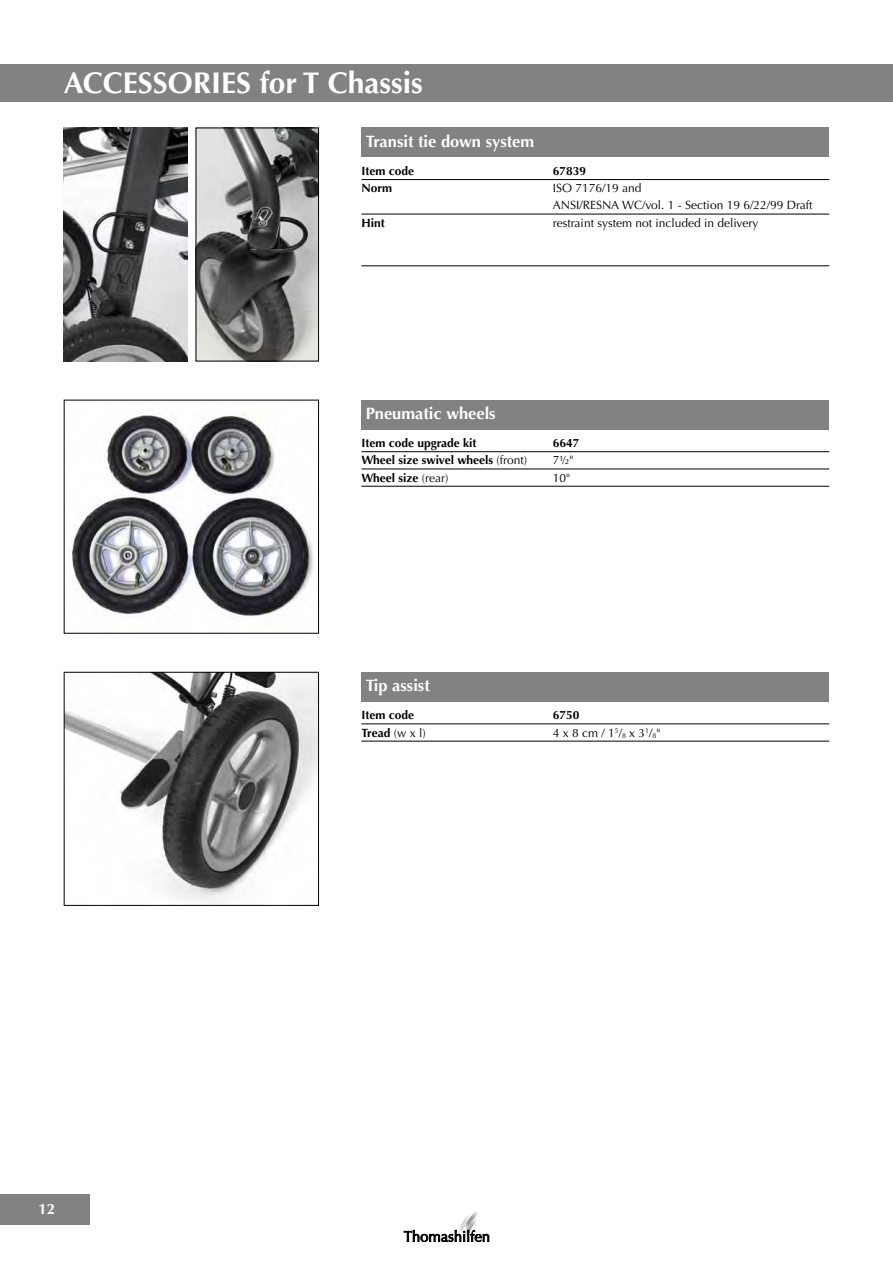
<style>
.page{position:relative;width:893px;height:1263px;background:#fff}
.page>*{position:absolute;margin:0;border:0;box-sizing:border-box;transform-origin:0 0}
.t1{font:700 30px "Optima";color:#fff}
.t2{font:700 16.5px "Optima";color:#fff}
.t3{font:700 15px "Optima";color:#fff}
.t4{font:12px/17.2px "Optima";color:#000}
.t5{font:700 12px "Optima";color:#000}
.s1{font-weight:400}
</style>
<div class="page">
<div style="left:0;top:64px;width:893px;height:37px;background:#818281"></div>
<div style="left:0;top:1194px;width:89px;height:31px;background:#818281"></div>
<svg style="left:404px;top:1212px;width:85px;height:30px"></svg>
<div style="left:361px;top:400px;width:468px;height:29px;background:#818281"></div>
<hr style="left:361px;top:451px;width:468px;height:1px;background:#000">
<hr style="left:361px;top:469px;width:468px;height:1px;background:#000">
<hr style="left:361px;top:486px;width:468px;height:1px;background:#000">
<img style="left:69px;top:413px;width:245px;height:204px">
<div style="left:361px;top:672px;width:468px;height:30px;background:#818281"></div>
<hr style="left:361px;top:723px;width:468px;height:1px;background:#000">
<hr style="left:361px;top:741px;width:468px;height:1px;background:#000">
<img style="left:66px;top:674px;width:251px;height:228px">
<div style="left:64px;top:672px;width:255px;height:234px;border:1px solid #000"></div>
<img style="left:198px;top:130px;width:119px;height:229px">
<div style="left:196px;top:128px;width:123px;height:233px;border:1px solid #000"></div>
<img style="left:64px;top:128px;width:123px;height:233px">
<div style="left:361px;top:128px;width:468px;height:29px;background:#818281"></div>
<hr style="left:361px;top:179px;width:468px;height:1px;background:#000">
<hr style="left:361px;top:214px;width:468px;height:1px;background:#000">
<hr style="left:361px;top:265px;width:468px;height:1px;background:#000">
<h1 class="t1" style="left:64px;top:65px;width:361px">Accessori es for T Chassis</h1>
<h2 class="t2" style="left:366px;top:132px;width:170px">Transit tie down system</h2>
<p class="t5" style="left:361px;top:164px;width:54px">Item code</p>
<p class="t5" style="left:553px;top:164px;width:35px">67839</p>
<p class="t5" style="left:361px;top:181px;width:32px">Norm</p>
<p class="t4" style="left:553px;top:180px;width:261px">ISO 7176/19 and<br>ANSI/RESNA WC/vol. 1 - Section 19 6/22/99 Draft</p>
<p class="t5" style="left:361px;top:216px;width:25px">Hint</p>
<p class="t4" style="left:553px;top:214px;width:207px">restraint system not included in delivery</p>
<h2 class="t2" style="left:366px;top:404px;width:132px">Pneumatic wheels</h2>
<p class="t5" style="left:361px;top:436px;width:116px">Item code upgrade kit</p>
<p class="t5" style="left:553px;top:436px;width:28px">6647</p>
<p class="t5" style="left:361px;top:453px;width:167px">Wheel size swivel wheels <span class="s1">(front)</span></p>
<p class="t4" style="left:553px;top:452px;width:22px">7½"</p>
<p class="t5" style="left:361px;top:470px;width:89px">Wheel size <span class="s1">(rear)</span></p>
<p class="t4" style="left:553px;top:469px;width:19px">10"</p>
<h2 class="t2" style="left:366px;top:676px;width:66px">Tip assist</h2>
<p class="t5" style="left:361px;top:708px;width:54px">Item code</p>
<p class="t5" style="left:553px;top:708px;width:28px">6750</p>
<p class="t5" style="left:361px;top:725px;width:66px">Tread <span class="s1">(w x l)</span></p>
<p class="t4" style="left:553px;top:724px;width:109px">4 x 8 cm / 1<sup>5</sup>/<sub>8</sub> x 3<sup>1</sup>/<sub>8</sub>"</p>
<p class="t3" style="left:39px;top:1200px;width:18px">12</p>
</div>
